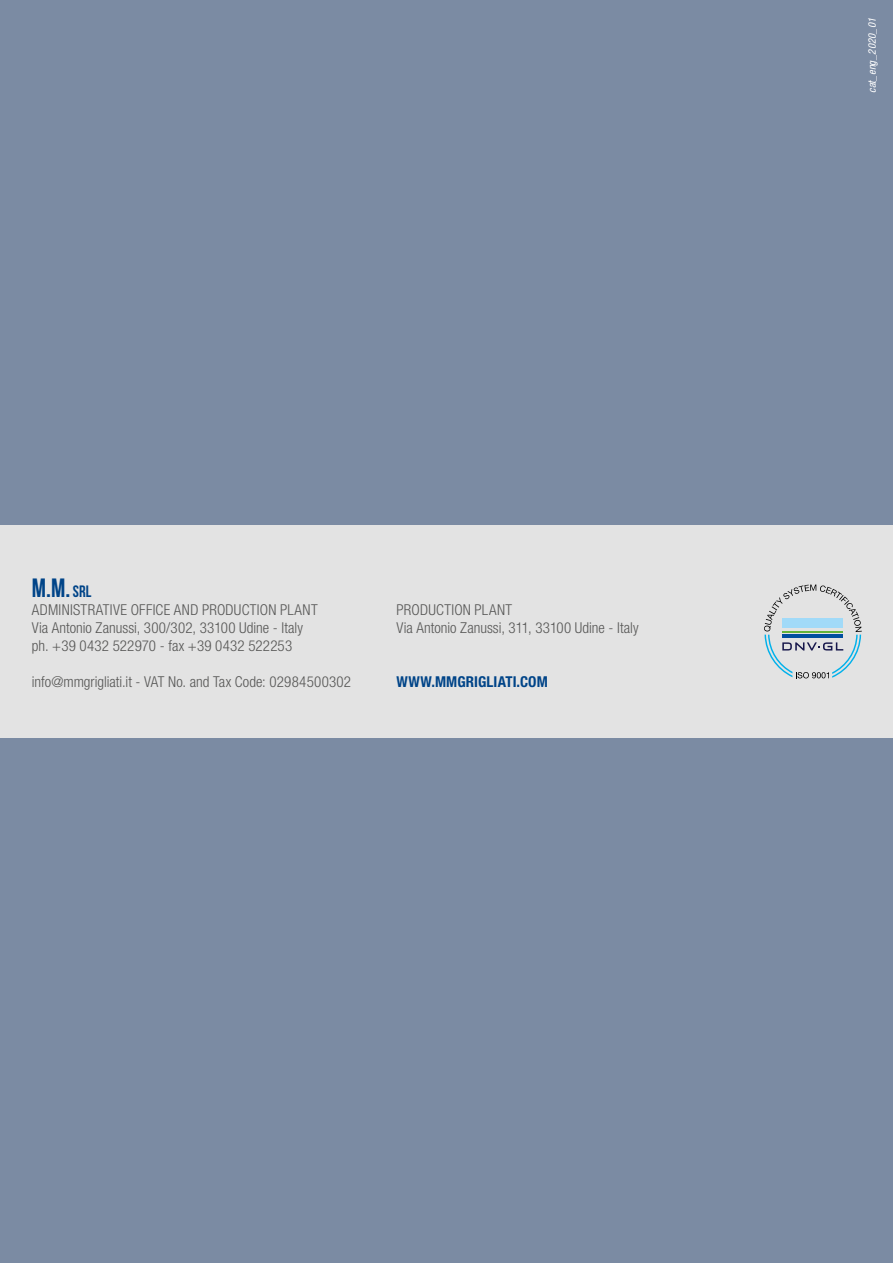
<style>
.page{position:relative;width:893px;height:1263px;background:#7b8ba3}
.page>*{position:absolute;margin:0;border:0;box-sizing:border-box;transform-origin:0 0}
.t1{font:700 26.4px "Bebas Neue";color:#048}
.t2{font:300 condensed 15px/18px "Helvetica Neue LT Std";letter-spacing:.015em;color:#575756}
.t3{font:700 condensed 15px "Helvetica Neue LT Std";letter-spacing:.01em;color:#048}
.t4{font:italic condensed 10.5px "Helvetica Neue LT Std";color:#fff}
.s1{font-size:16.5px}
</style>
<div class="page">
<div style="left:0;top:525px;width:893px;height:213px;background:#e3e3e3"></div>
<svg style="left:764px;top:584px;width:98px;height:94px"></svg>
<h1 class="t1" style="left:32px;top:573px;width:61px">M.M. <span class="s1">srl</span></h1>
<p class="t2" style="left:32px;top:601px;width:287px">ADMINISTRATIVE OFFICE AND PRODUCTION PLANT<br>Via Antonio Zanussi, 300/302, 33100 Udine - Italy ph. +39 0432 522970 - fax +39 0432 522253</p>
<p class="t2" style="left:32px;top:673px;width:321px">info@mmgrigliati.it - VAT No. and Tax Code: 02984500302</p>
<p class="t2" style="left:396px;top:601px;width:244px">PRODUCTION PLANT<br>Via Antonio Zanussi, 311, 33100 Udine - Italy</p>
<p class="t3" style="left:396px;top:673px;width:153px">WWW.MMGRIGLIATI.COM</p>
<p class="t4" style="left:866px;top:93px;width:76px;rotate:-90deg">cat_eng_2020_01</p>
</div>
